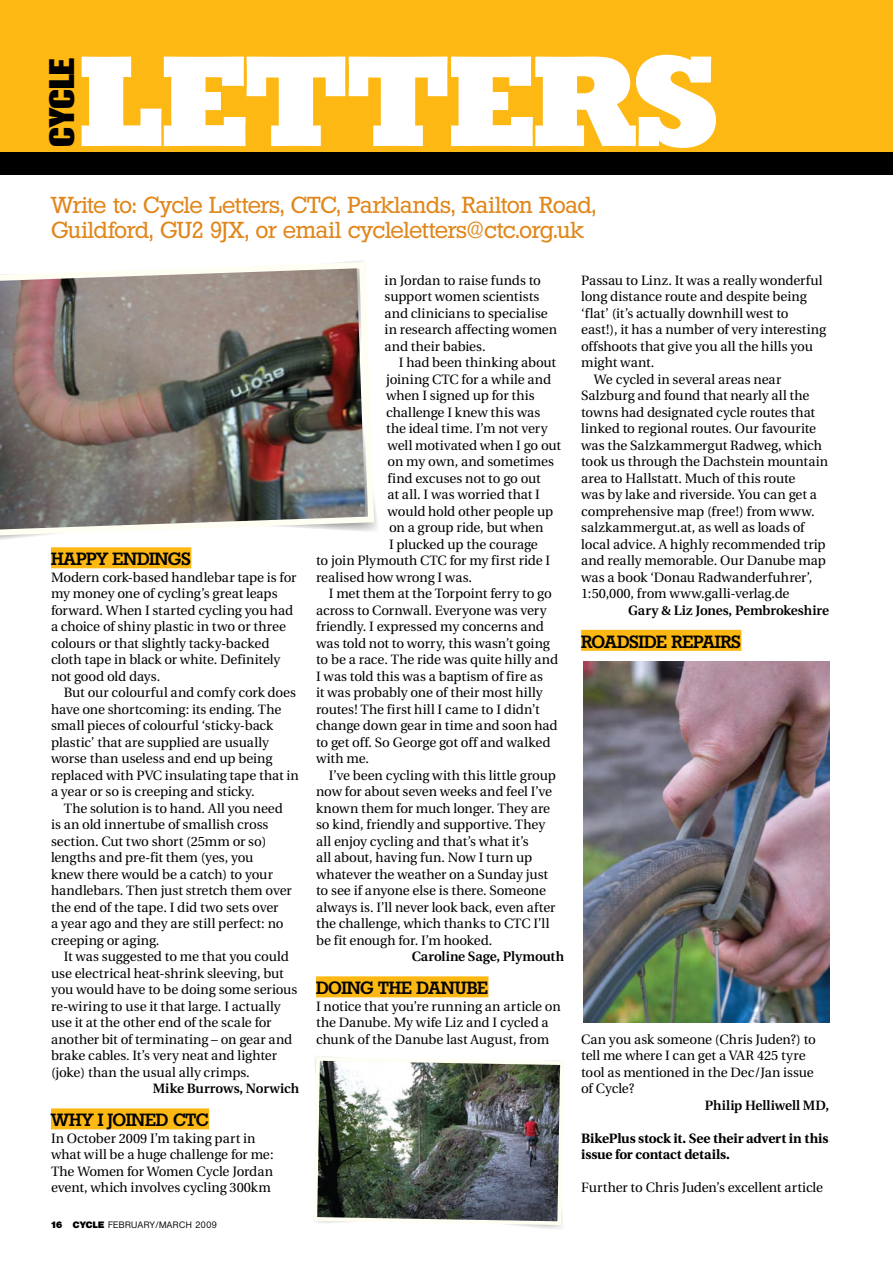
<style>
.page{position:relative;width:893px;height:1263px;background:#fff}
.page>*{position:absolute;margin:0;border:0;box-sizing:border-box;transform-origin:0 0}
.CrossHead{font:800 124.5px "Stafford";letter-spacing:-.005em;color:#fff}
.t1{font:800 condensed 34.5px "Olympia";color:#000}
.t2{font:22.5px/25.5px "Stafford";letter-spacing:-.015em;color:#e0861a}
.MainHead{font:500 17.25px "Stafford";letter-spacing:-.01em;color:#000}
._2ndPara{font:13.5px/16.5px "Utopia";letter-spacing:-.005em;color:#000}
._2ndPara-2{font:600 13.5px "Utopia";letter-spacing:-.005em;color:#000}
._2ndPara-3{font:700 13.5px/16.5px "Utopia";letter-spacing:-.01em;color:#000}
.t3{font:500 9px "Olympia";letter-spacing:.05em;color:#000}
.s1{font-weight:800}
</style>
<div class="page">
<div style="left:0;top:0;width:893px;height:157px;background:#fdb813"></div>
<div style="left:0;top:153px;width:893px;height:22px;background:#000"></div>
<div style="left:51px;top:547px;width:140px;height:21px;background:#fdb813"></div>
<div style="left:51px;top:1108px;width:158px;height:21px;background:#fdb813"></div>
<div style="left:316px;top:976px;width:172px;height:21px;background:#fdb813"></div>
<div style="left:581px;top:630px;width:160px;height:21px;background:#fdb813"></div>
<img style="left:0;top:261px;width:377px;height:278px">
<img style="left:313px;top:1056px;width:251px;height:173px">
<img style="left:583px;top:661px;width:246px;height:361px">
<p class="t1" style="left:42px;top:147px;width:90px;rotate:-90deg">cycle</p>
<p class="CrossHead" style="left:80px;top:25px;width:639px">LETTERS</p>
<p class="t2" style="left:51px;top:192px;width:547px">Write to: Cycle Letters, CTC, Parklands, Railton Road,<br>Guildford, GU2 9JX, or email cycleletters@ctc.org.uk</p>
<p class="MainHead" style="left:51px;top:549px;width:141px">HAPPY ENDINGs</p>
<p class="_2ndPara" style="left:51px;top:569px;width:247px">Modern cork-based handlebar tape is for my money one of cycling’s great leaps forward. When I started cycling you had a choice of shiny plastic in two or three colours or that slightly tacky-backed cloth tape in black or white. Definitely not good old days.</p>
<p class="_2ndPara" style="left:51px;top:685px;width:249px;text-indent:13px">But our colourful and comfy cork does have one shortcoming: its ending. The small pieces of colourful ‘sticky-back plastic’ that are supplied are usually worse than useless and end up being replaced with PVC insulating tape that in a year or so is creeping and sticky.</p>
<p class="_2ndPara" style="left:51px;top:800px;width:242px;text-indent:13px">The solution is to hand. All you need is an old innertube of smallish cross section. Cut two short (25mm or so) lengths and pre-fit them (yes, you<br>knew there would be a catch) to your handlebars. Then just stretch them over the end of the tape. I did two sets over<br>a year ago and they are still perfect: no creeping or aging.</p>
<p class="_2ndPara" style="left:51px;top:949px;width:248px;text-indent:13px">It was suggested to me that you could use electrical heat-shrink sleeving, but you would have to be doing some serious re-wiring to use it that large. I actually use it at the other end of the scale for another bit of terminating – on gear and brake cables. It’s very neat and lighter (joke) than the usual ally crimps.</p>
<p class="_2ndPara-2" style="left:153px;top:1081px;width:148px">Mike Burrows, Norwich</p>
<p class="MainHead" style="left:51px;top:1110px;width:159px">WHY I JOINED CTC</p>
<p class="_2ndPara" style="left:51px;top:1130px;width:224px">In October 2009 I’m taking part in what will be a huge challenge for me:<br>The Women for Women Cycle Jordan event, which involves cycling 300km</p>
<p class="t3" style="left:51px;top:1219px;width:167px"><span class="s1">16 CYCLE</span> FEBRUARY/MARCH 2009</p>
<p class="_2ndPara" style="left:385px;top:272px;width:174px">in Jordan to raise funds to support women scientists and clinicians to specialise in research affecting women and their babies.</p>
<p class="_2ndPara" style="left:399px;top:355px;width:159px">I had been thinking about</p>
<p class="_2ndPara" style="left:386px;top:371px;width:167px">joining CTC for a while and</p>
<p class="_2ndPara" style="left:386px;top:388px;width:150px">when I signed up for this</p>
<p class="_2ndPara" style="left:386px;top:404px;width:156px">challenge I knew this was</p>
<p class="_2ndPara" style="left:386px;top:421px;width:163px">the ideal time. I’m not very</p>
<p class="_2ndPara" style="left:388px;top:437px;width:175px">well motivated when I go out</p>
<p class="_2ndPara" style="left:388px;top:454px;width:168px">on my own, and sometimes</p>
<p class="_2ndPara" style="left:388px;top:470px;width:155px">find excuses not to go out</p>
<p class="_2ndPara" style="left:388px;top:487px;width:154px">at all. I was worried that I</p>
<p class="_2ndPara" style="left:388px;top:503px;width:167px">would hold other people up</p>
<p class="_2ndPara" style="left:389px;top:520px;width:156px">on a group ride, but when</p>
<p class="_2ndPara" style="left:389px;top:536px;width:150px">I plucked up the courage</p>
<p class="_2ndPara" style="left:316px;top:553px;width:236px">to join Plymouth CTC for my first ride I</p>
<p class="_2ndPara" style="left:316px;top:569px;width:157px">realised how wrong I was.</p>
<p class="_2ndPara" style="left:316px;top:586px;width:244px;text-indent:13px">I met them at the Torpoint ferry to go across to Cornwall. Everyone was very friendly. I expressed my concerns and was told not to worry, this wasn’t going to be a race. The ride was quite hilly and I was told this was a baptism of fire as<br>it was probably one of their most hilly routes! The first hill I came to I didn’t change down gear in time and soon had to get off. So George got off and walked with me.</p>
<p class="_2ndPara" style="left:316px;top:767px;width:241px;text-indent:13px">I’ve been cycling with this little group now for about seven weeks and feel I’ve known them for much longer. They are so kind, friendly and supportive. They all enjoy cycling and that’s what it’s<br>all about, having fun. Now I turn up whatever the weather on a Sunday just to see if anyone else is there. Someone always is. I’ll never look back, even after the challenge, which thanks to CTC I’ll be fit enough for. I’m hooked.</p>
<p class="_2ndPara-2" style="left:412px;top:949px;width:154px">Caroline Sage, Plymouth</p>
<p class="MainHead" style="left:316px;top:978px;width:173px">DOING THE DANUBE</p>
<p class="_2ndPara" style="left:316px;top:998px;width:246px">I notice that you’re running an article on the Danube. My wife Liz and I cycled a chunk of the Danube last August, from</p>
<p class="_2ndPara" style="left:581px;top:272px;width:247px">Passau to Linz. It was a really wonderful long distance route and despite being ‘flat’ (it’s actually downhill west to east!), it has a number of very interesting offshoots that give you all the hills you might want.</p>
<p class="_2ndPara" style="left:581px;top:371px;width:249px;text-indent:13px">We cycled in several areas near Salzburg and found that nearly all the towns had designated cycle routes that linked to regional routes. Our favourite was the Salzkammergut Radweg, which took us through the Dachstein mountain area to Hallstatt. Much of this route<br>was by lake and riverside. You can get a comprehensive map (free!) from www. salzkammergut.at, as well as loads of local advice. A highly recommended trip and really memorable. Our Danube map was a book ‘Donau Radwanderfuhrer’, 1:50,000, from www.galli-verlag.de</p>
<p class="_2ndPara-2" style="left:628px;top:603px;width:203px">Gary &amp; Liz Jones, Pembrokeshire</p>
<p class="MainHead" style="left:581px;top:631px;width:160px">ROADSIDE REPAIRS</p>
<p class="_2ndPara" style="left:581px;top:1031px;width:236px">Can you ask someone (Chris Juden?) to tell me where I can get a VAR 425 tyre tool as mentioned in the Dec/Jan issue of Cycle?</p>
<p class="_2ndPara-2" style="left:705px;top:1098px;width:126px">Philip Helliwell MD,</p>
<p class="_2ndPara-3" style="left:581px;top:1130px;width:249px">BikePlus stock it. See their advert in this issue for contact details.</p>
<p class="_2ndPara" style="left:581px;top:1180px;width:243px">Further to Chris Juden’s excellent article</p>
</div>
